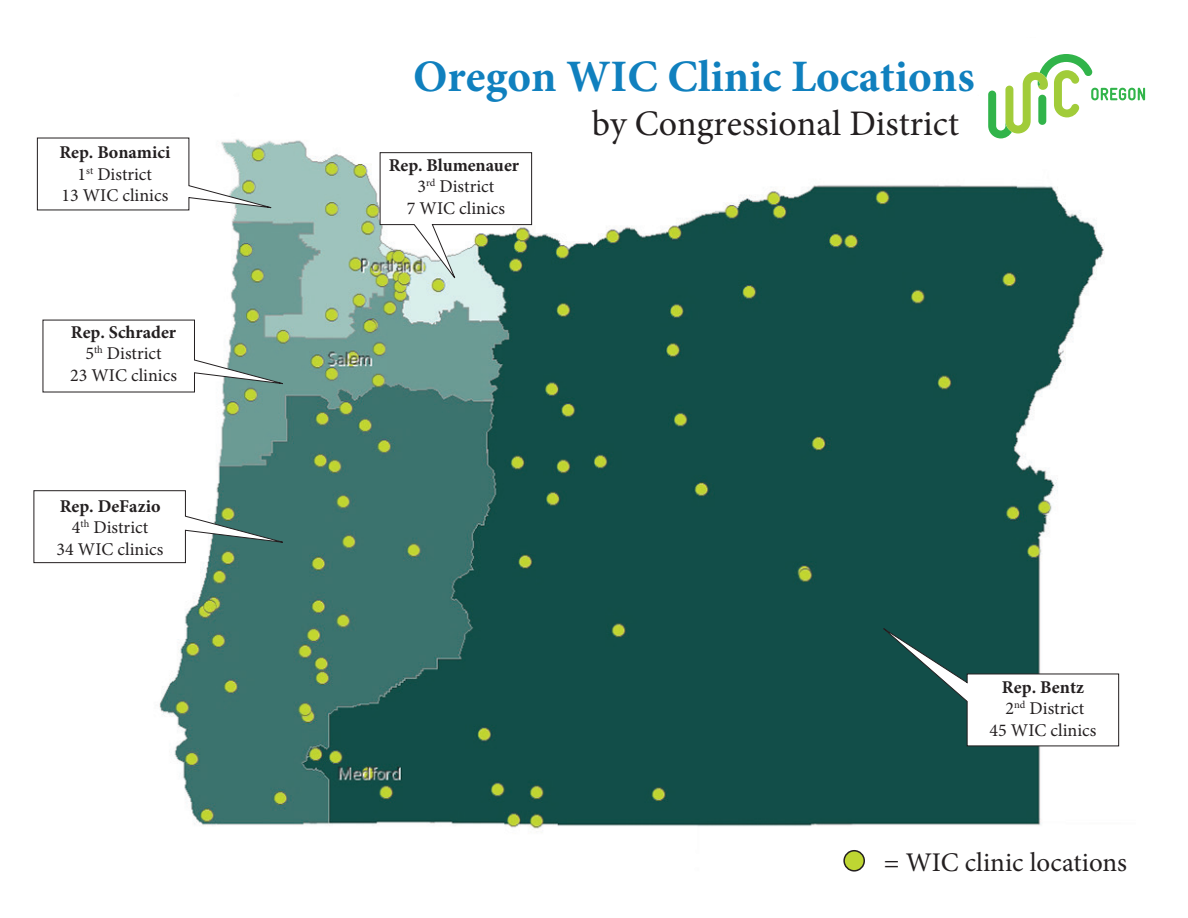
<style>
.page{position:relative;width:1188px;height:918px;background:#fff}
.page>*{position:absolute;margin:0;border:0;box-sizing:border-box;transform-origin:0 0}
.t1{font:700 45px "Minion Pro";color:#1080be}
.t2{font:36px "Minion Pro";color:#231f20}
.t3{font:27px "Minion Pro";color:#231f20}
.t4{font:18px/21.5px "Minion Pro";color:#231f20;text-align:center}
.s1{font-weight:700}
</style>
<div class="page">
<img style="left:130px;top:140px;width:990px;height:732px">
<svg style="left:875px;top:622px;width:244px;height:125px"></svg>
<svg style="left:379px;top:152px;width:153px;height:131px"></svg>
<svg style="left:37px;top:137px;width:245px;height:74px"></svg>
<svg style="left:42px;top:319px;width:251px;height:74px"></svg>
<svg style="left:33px;top:490px;width:260px;height:73px"></svg>
<div style="left:844px;top:851px;width:20px;height:20px;background:#bed632;border-radius:50%"></div>
<div style="left:843px;top:850px;width:22px;height:22px;border:2px solid #231f20;border-radius:50%"></div>
<div style="left:968px;top:96px;width:170px;height:73px;background:#fff"></div>
<svg style="left:988px;top:54px;width:157px;height:84px"></svg>
<p class="t4" style="left:59px;top:142px;width:112px"><span class="s1">Rep. Bonamici<br></span>1<sup>st</sup> District<br>13 WIC clinics</p>
<p class="t4" style="left:70px;top:322px;width:108px"><span class="s1">Rep. Schrader<br></span>5<sup>th</sup> District<br>23 WIC clinics</p>
<p class="t4" style="left:57px;top:495px;width:108px"><span class="s1">Rep. DeFazio<br></span>4<sup>th</sup> District<br>34 WIC clinics</p>
<p class="t1" style="left:413px;top:45px;width:563px">Oregon WIC Clinic Locations</p>
<p class="t2" style="left:592px;top:99px;width:369px">by Congressional District</p>
<p class="t4" style="left:389px;top:154px;width:132px"><span class="s1">Rep. Blumenauer<br></span>3<sup>rd</sup> District<br>7 WIC clinics</p>
<p class="t4" style="left:990px;top:676px;width:108px"><span class="s1">Rep. Bentz<br></span>2<sup>nd</sup> District<br>45 WIC clinics</p>
<p class="t3" style="left:884px;top:844px;width:245px">= WIC clinic locations</p>
</div>
